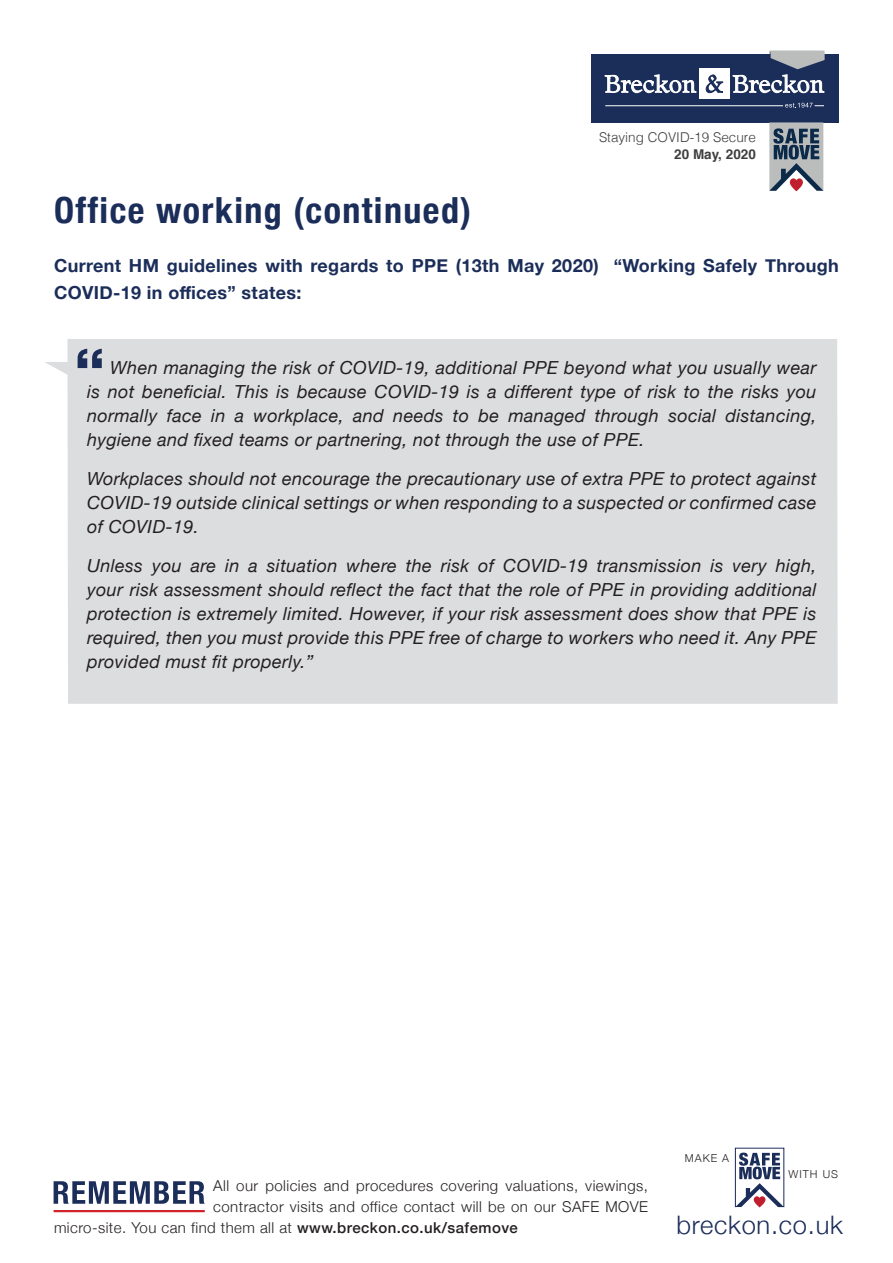
<style>
.page{position:relative;width:893px;height:1263px;background:#fff}
.page>*{position:absolute;margin:0;border:0;box-sizing:border-box;transform-origin:0 0}
.t1{font:700 condensed 36px "Helvetica Neue";letter-spacing:.04em;color:#1b2d59}
.t2{font:300 25.5px "Helvetica Neue";letter-spacing:.03em;color:#1b2d59}
.t3{font:italic 18px/24px "Helvetica Neue";letter-spacing:.02em;color:#231f20;text-align:justify}
.t4{font:700 18px/27px "Helvetica Neue";letter-spacing:.02em;color:#1b2d59}
.t5{font:300 15px "Helvetica Neue";letter-spacing:.03em;color:#231f20}
.t6{font:300 13.5px "Helvetica";color:#3e3e3f}
.t7{font:700 13.5px "Helvetica";color:#3e3e3f}
.t8{font:300 10.95px "Helvetica Neue";letter-spacing:.09em;color:#231f20}
.s1{font-weight:500}
</style>
<div class="page">
<div style="left:591px;top:54px;width:247px;height:68px;background:#1b2d59"></div>
<div style="left:699px;top:69px;width:31px;height:30px;background:#fff"></div>
<svg style="left:605px;top:74px;width:92px;height:19px"></svg>
<svg style="left:705px;top:74px;width:18px;height:19px"></svg>
<hr style="left:605px;top:105px;width:178px;height:1px;background:#fff">
<svg style="left:785px;top:103px;width:39px;height:5px"></svg>
<svg style="left:769px;top:122px;width:54px;height:69px"></svg>
<svg style="left:732px;top:51px;width:93px;height:42px"></svg>
<svg style="left:735px;top:1147px;width:49px;height:60px"></svg>
<svg style="left:54px;top:1181px;width:151px;height:23px"></svg>
<hr style="left:54px;top:1210px;width:151px;height:2px;background:#d1232a">
<div style="left:45px;top:339px;width:793px;height:365px;background:#dcdddf"></div>
<svg style="left:78px;top:349px;width:24px;height:19px"></svg>
<p class="t6" style="left:599px;top:126px;width:158px">Staying COVID-19 Secure</p>
<p class="t7" style="left:674px;top:143px;width:83px">20 May, 2020</p>
<h1 class="t1" style="left:54px;top:180px;width:419px">Office working (continued)</h1>
<p class="t4" style="left:54px;top:253px;width:786px">Current HM guidelines with regards to PPE (13th May 2020) “Working Safely Through<br>COVID-19 in offices” states:</p>
<p class="t3" style="left:87px;top:357px;width:731px;text-indent:23px">When managing the risk of COVID-19, additional PPE beyond what you usually wear is not beneficial. This is because COVID-19 is a different type of risk to the risks you normally face in a workplace, and needs to be managed through social distancing, hygiene and fixed teams or partnering, not through the use of PPE.</p>
<p class="t3" style="left:87px;top:468px;width:731px">Workplaces should not encourage the precautionary use of extra PPE to protect against COVID-19 outside clinical settings or when responding to a suspected or confirmed case of COVID-19.</p>
<p class="t3" style="left:87px;top:555px;width:731px">Unless you are in a situation where the risk of COVID-19 transmission is very high, your risk assessment should reflect the fact that the role of PPE in providing additional protection is extremely limited. However, if your risk assessment does show that PPE is required, then you must provide this PPE free of charge to workers who need it. Any PPE provided must fit properly.”</p>
<p class="t5" style="left:213px;top:1174px;width:436px">All our policies and procedures covering valuations, viewings,</p>
<p class="t5" style="left:213px;top:1195px;width:436px">contractor visits and office contact will be on our SAFE MOVE</p>
<p class="t5" style="left:54px;top:1216px;width:465px">micro-site. You can find them all at <span class="s1">www.breckon.co.uk/safemove</span></p>
<p class="t8" style="left:685px;top:1149px;width:46px">MAKE A</p>
<p class="t8" style="left:789px;top:1165px;width:51px">WITH US</p>
<h2 class="t2" style="left:676px;top:1204px;width:168px">breckon.co.uk</h2>
</div>
